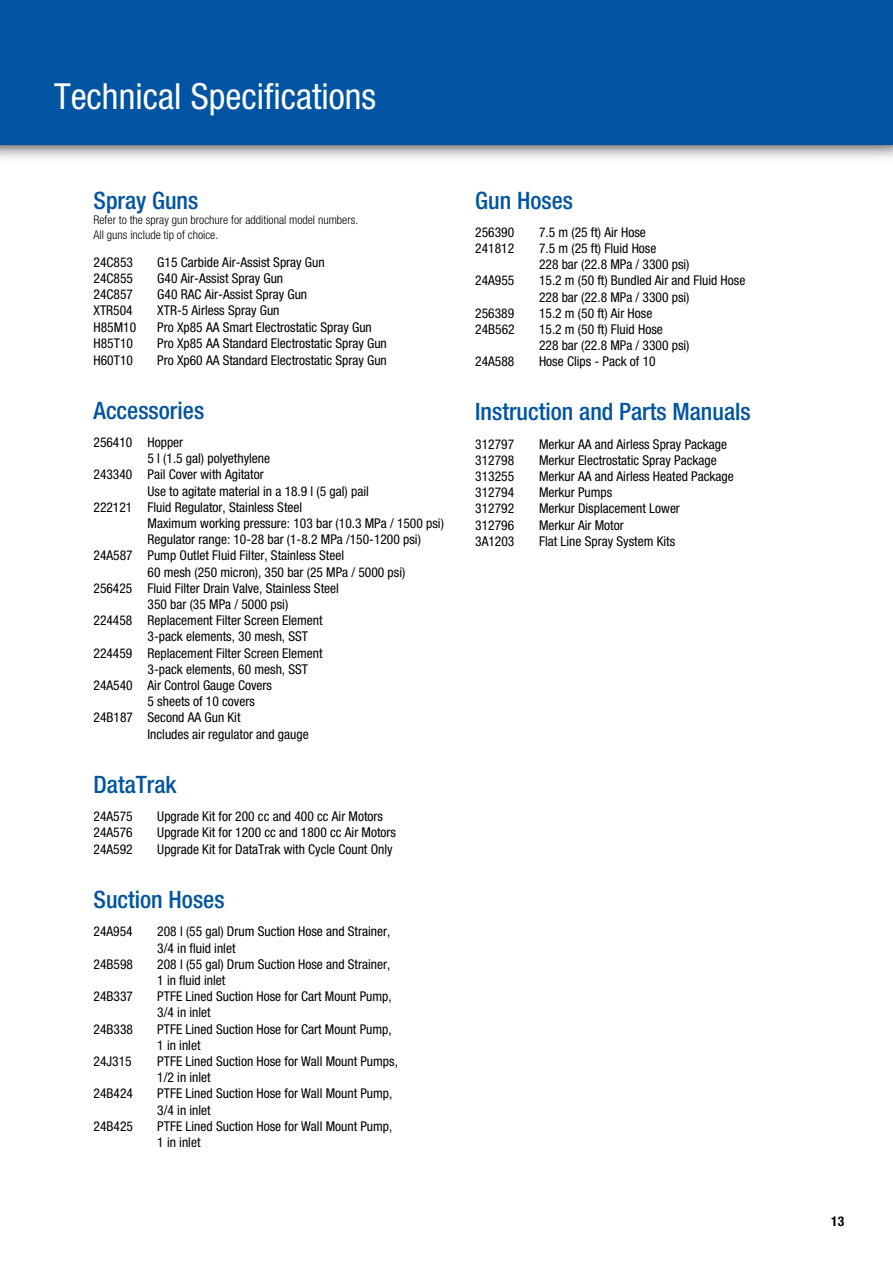
<style>
.page{position:relative;width:893px;height:1263px;background:#fff}
.page>*{position:absolute;margin:0;border:0;box-sizing:border-box;transform-origin:0 0}
.t1{font:condensed 36px "Helvetica Neue LT Std";color:#fff}
.t2{font:500 condensed 24px "Helvetica Neue LT Std";color:#0054a2}
.t3{font:condensed 13.5px/16.2px "Helvetica Neue LT Std";color:#000}
.t4{font:700 condensed 13.5px "Helvetica Neue LT Std";color:#000}
.t5{font:300 condensed 12px/15px "Helvetica Neue LT Std";color:#000}
</style>
<div class="page">
<div style="left:0;top:0;width:893px;height:145px;background:#0054a2"></div>
<h1 class="t1" style="left:54px;top:75px;width:324px">Technical Specifications</h1>
<h2 class="t2" style="left:94px;top:186px;width:106px">Spray Guns</h2>
<p class="t5" style="left:94px;top:212px;width:266px">Refer to the spray gun brochure for additional model numbers.<br>All guns include tip of choice.</p>
<p class="t3" style="left:94px;top:254px;width:41px">24C853</p>
<p class="t3" style="left:157px;top:254px;width:169px">G15 Carbide Air-Assist Spray Gun</p>
<p class="t3" style="left:94px;top:270px;width:41px">24C855</p>
<p class="t3" style="left:157px;top:270px;width:127px">G40 Air-Assist Spray Gun</p>
<p class="t3" style="left:94px;top:286px;width:41px">24C857</p>
<p class="t3" style="left:157px;top:286px;width:151px">G40 RAC Air-Assist Spray Gun</p>
<p class="t3" style="left:94px;top:302px;width:41px">XTR504</p>
<p class="t3" style="left:157px;top:302px;width:124px">XTR-5 Airless Spray Gun</p>
<p class="t3" style="left:94px;top:319px;width:44px">H85M10</p>
<p class="t3" style="left:157px;top:319px;width:216px">Pro Xp85 AA Smart Electrostatic Spray Gun</p>
<p class="t3" style="left:94px;top:335px;width:41px">H85T10</p>
<p class="t3" style="left:157px;top:335px;width:231px">Pro Xp85 AA Standard Electrostatic Spray Gun</p>
<p class="t3" style="left:94px;top:352px;width:41px">H60T10</p>
<p class="t3" style="left:157px;top:352px;width:231px">Pro Xp60 AA Standard Electrostatic Spray Gun</p>
<h2 class="t2" style="left:94px;top:396px;width:112px">Accessories</h2>
<p class="t3" style="left:94px;top:434px;width:91px">256410 Hopper</p>
<p class="t3" style="left:148px;top:450px;width:124px">5 l (1.5 gal) polyethylene</p>
<p class="t3" style="left:94px;top:466px;width:172px">243340 Pail Cover with Agitator</p>
<p class="t3" style="left:148px;top:483px;width:223px">Use to agitate material in a 18.9 l (5 gal) pail</p>
<p class="t3" style="left:94px;top:499px;width:210px">222121 Fluid Regulator, Stainless Steel</p>
<p class="t3" style="left:148px;top:515px;width:298px">Maximum working pressure: 103 bar (10.3 MPa / 1500 psi)</p>
<p class="t3" style="left:148px;top:531px;width:275px">Regulator range: 10-28 bar (1-8.2 MPa /150-1200 psi)</p>
<p class="t3" style="left:94px;top:547px;width:252px">24A587 Pump Outlet Fluid Filter, Stainless Steel</p>
<p class="t3" style="left:148px;top:564px;width:259px">60 mesh (250 micron), 350 bar (25 MPa / 5000 psi)</p>
<p class="t3" style="left:94px;top:580px;width:247px">256425 Fluid Filter Drain Valve, Stainless Steel</p>
<p class="t3" style="left:148px;top:596px;width:142px">350 bar (35 MPa / 5000 psi)</p>
<p class="t3" style="left:94px;top:612px;width:231px">224458 Replacement Filter Screen Element</p>
<p class="t3" style="left:148px;top:628px;width:162px">3-pack elements, 30 mesh, SST</p>
<p class="t3" style="left:94px;top:645px;width:231px">224459 Replacement Filter Screen Element</p>
<p class="t3" style="left:148px;top:661px;width:162px">3-pack elements, 60 mesh, SST</p>
<p class="t3" style="left:94px;top:677px;width:180px">24A540 Air Control Gauge Covers</p>
<p class="t3" style="left:148px;top:693px;width:109px">5 sheets of 10 covers</p>
<p class="t3" style="left:94px;top:709px;width:148px">24B187 Second AA Gun Kit</p>
<p class="t3" style="left:148px;top:726px;width:163px">Includes air regulator and gauge</p>
<h2 class="t2" style="left:94px;top:770px;width:85px">DataTrak</h2>
<p class="t3" style="left:94px;top:808px;width:41px">24A575</p>
<p class="t3" style="left:157px;top:808px;width:227px">Upgrade Kit for 200 cc and 400 cc Air Motors</p>
<p class="t3" style="left:94px;top:824px;width:41px">24A576</p>
<p class="t3" style="left:157px;top:824px;width:240px">Upgrade Kit for 1200 cc and 1800 cc Air Motors</p>
<p class="t3" style="left:94px;top:841px;width:41px">24A592</p>
<p class="t3" style="left:157px;top:841px;width:237px">Upgrade Kit for DataTrak with Cycle Count Only</p>
<h2 class="t2" style="left:94px;top:885px;width:133px">Suction Hoses</h2>
<p class="t3" style="left:94px;top:923px;width:41px">24A954</p>
<p class="t3" style="left:157px;top:923px;width:235px">208 l (55 gal) Drum Suction Hose and Strainer,<br>3/4 in fluid inlet</p>
<p class="t3" style="left:94px;top:956px;width:41px">24B598</p>
<p class="t3" style="left:157px;top:956px;width:235px">208 l (55 gal) Drum Suction Hose and Strainer,<br>1 in fluid inlet</p>
<p class="t3" style="left:94px;top:988px;width:41px">24B337</p>
<p class="t3" style="left:157px;top:988px;width:236px">PTFE Lined Suction Hose for Cart Mount Pump,<br>3/4 in inlet</p>
<p class="t3" style="left:94px;top:1021px;width:41px">24B338</p>
<p class="t3" style="left:157px;top:1021px;width:236px">PTFE Lined Suction Hose for Cart Mount Pump,<br>1 in inlet</p>
<p class="t3" style="left:94px;top:1053px;width:40px">24J315</p>
<p class="t3" style="left:157px;top:1053px;width:242px">PTFE Lined Suction Hose for Wall Mount Pumps,<br>1/2 in inlet</p>
<p class="t3" style="left:94px;top:1085px;width:41px">24B424</p>
<p class="t3" style="left:157px;top:1085px;width:237px">PTFE Lined Suction Hose for Wall Mount Pump,<br>3/4 in inlet</p>
<p class="t3" style="left:94px;top:1118px;width:41px">24B425</p>
<p class="t3" style="left:157px;top:1118px;width:237px">PTFE Lined Suction Hose for Wall Mount Pump,<br>1 in inlet</p>
<h2 class="t2" style="left:475px;top:186px;width:99px">Gun Hoses</h2>
<p class="t3" style="left:475px;top:224px;width:40px">256390</p>
<p class="t3" style="left:539px;top:224px;width:108px">7.5 m (25 ft) Air Hose</p>
<p class="t3" style="left:475px;top:240px;width:40px">241812</p>
<p class="t3" style="left:539px;top:240px;width:152px">7.5 m (25 ft) Fluid Hose<br>228 bar (22.8 MPa / 3300 psi)</p>
<p class="t3" style="left:475px;top:272px;width:41px">24A955</p>
<p class="t3" style="left:539px;top:272px;width:208px">15.2 m (50 ft) Bundled Air and Fluid Hose<br>228 bar (22.8 MPa / 3300 psi)</p>
<p class="t3" style="left:475px;top:305px;width:40px">256389</p>
<p class="t3" style="left:539px;top:305px;width:115px">15.2 m (50 ft) Air Hose</p>
<p class="t3" style="left:475px;top:321px;width:41px">24B562</p>
<p class="t3" style="left:539px;top:321px;width:152px">15.2 m (50 ft) Fluid Hose<br>228 bar (22.8 MPa / 3300 psi)</p>
<p class="t3" style="left:475px;top:353px;width:41px">24A588</p>
<p class="t3" style="left:539px;top:353px;width:118px">Hose Clips - Pack of 10</p>
<h2 class="t2" style="left:475px;top:397px;width:277px">Instruction and Parts Manuals</h2>
<p class="t3" style="left:475px;top:436px;width:40px">312797</p>
<p class="t3" style="left:539px;top:436px;width:190px">Merkur AA and Airless Spray Package</p>
<p class="t3" style="left:475px;top:452px;width:40px">312798</p>
<p class="t3" style="left:539px;top:452px;width:179px">Merkur Electrostatic Spray Package</p>
<p class="t3" style="left:475px;top:468px;width:40px">313255</p>
<p class="t3" style="left:539px;top:468px;width:196px">Merkur AA and Airless Heated Package</p>
<p class="t3" style="left:475px;top:484px;width:40px">312794</p>
<p class="t3" style="left:539px;top:484px;width:75px">Merkur Pumps</p>
<p class="t3" style="left:475px;top:500px;width:40px">312792</p>
<p class="t3" style="left:539px;top:500px;width:142px">Merkur Displacement Lower</p>
<p class="t3" style="left:475px;top:517px;width:40px">312796</p>
<p class="t3" style="left:539px;top:517px;width:86px">Merkur Air Motor</p>
<p class="t3" style="left:475px;top:533px;width:41px">3A1203</p>
<p class="t3" style="left:539px;top:533px;width:138px">Flat Line Spray System Kits</p>
<p class="t4" style="left:831px;top:1213px;width:14px">13</p>
</div>
